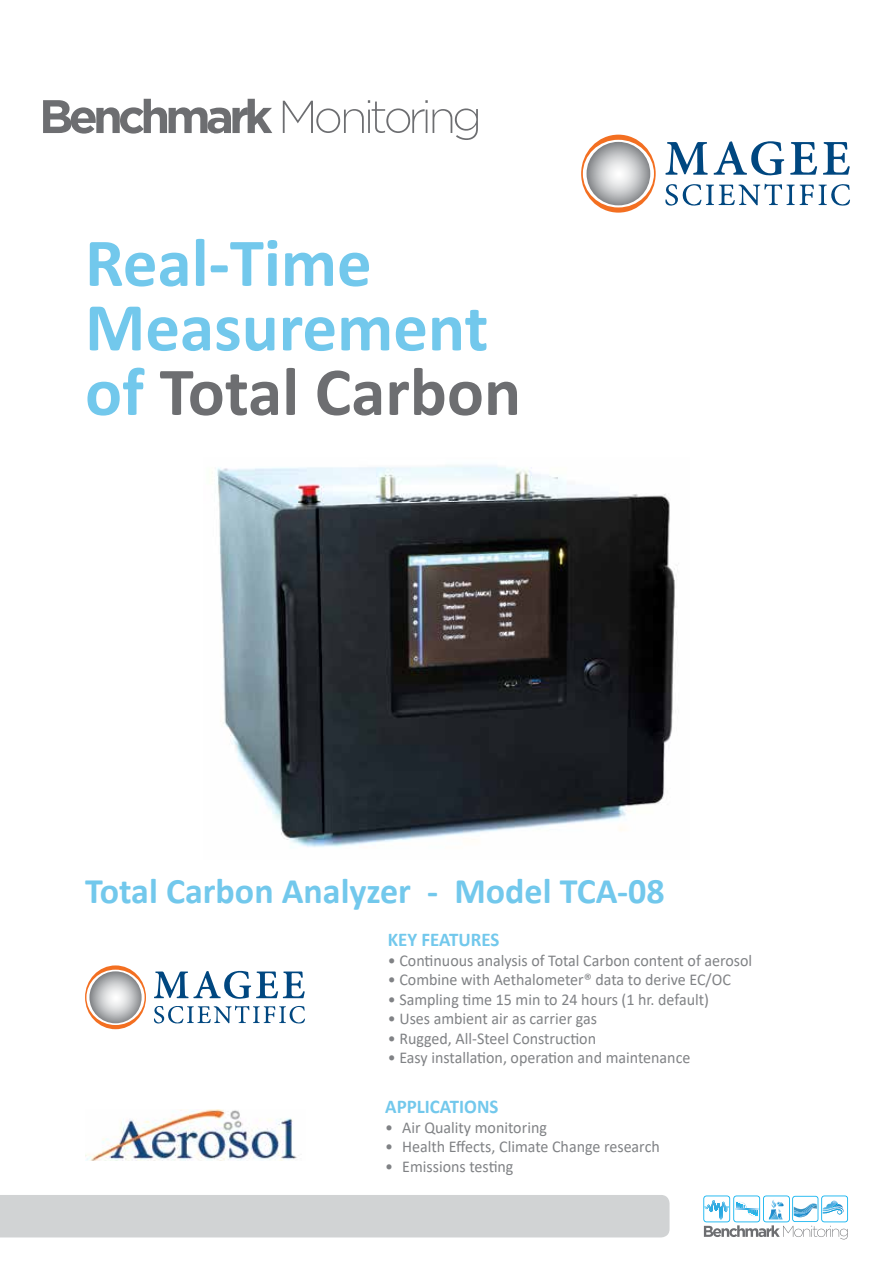
<style>
.page{position:relative;width:893px;height:1263px;background:#fff}
.page>*{position:absolute;margin:0;border:0;box-sizing:border-box;transform-origin:0 0}
.t1{font:700 69px/64.5px "Calibri";color:#72c8ec}
.t2{font:700 36px "Calibri";color:#72c8ec}
.t3{font:700 19.5px "Calibri";color:#72c8ec}
.t4{font:16.5px "Calibri";color:#808285}
.s1{color:#6d6e71}
</style>
<div class="page">
<div style="left:0;top:1195px;width:670px;height:42px;background:#d1d3d4"></div>
<svg style="left:283px;top:100px;width:195px;height:40px"></svg>
<svg style="left:43px;top:99px;width:229px;height:35px"></svg>
<svg style="left:703px;top:1195px;width:145px;height:44px"></svg>
<img style="left:217px;top:465px;width:460px;height:382px">
<svg style="left:790px;top:142px;width:27px;height:33px"></svg>
<svg style="left:823px;top:142px;width:27px;height:33px"></svg>
<svg style="left:665px;top:183px;width:185px;height:23px"></svg>
<svg style="left:665px;top:141px;width:119px;height:35px"></svg>
<svg style="left:581px;top:135px;width:75px;height:78px"></svg>
<svg style="left:586px;top:142px;width:64px;height:63px;background:#b9bbbd"></svg>
<svg style="left:154px;top:1005px;width:151px;height:19px"></svg>
<svg style="left:154px;top:970px;width:151px;height:29px"></svg>
<svg style="left:85px;top:965px;width:61px;height:64px"></svg>
<svg style="left:89px;top:971px;width:53px;height:52px;background:#babcbe"></svg>
<img style="left:85px;top:1109px;width:212px;height:51px">
<h1 class="t1" style="left:85px;top:230px;width:438px">Real-Time<br>Measurement of <span class="s1">Total Carbon</span></h1>
<h2 class="t2" style="left:85px;top:865px;width:581px">Total Carbon Analyzer - Model TCA-08</h2>
<p class="t3" style="left:388px;top:926px;width:113px">KEY FEATURES</p>
<p class="t4" style="left:388px;top:949px;width:366px">• Continuous analysis of Total Carbon content of aerosol</p>
<p class="t4" style="left:388px;top:968px;width:345px">• Combine with Aethalometer® data to derive EC/OC</p>
<p class="t4" style="left:388px;top:988px;width:323px">• Sampling time 15 min to 24 hours (1 hr. default)</p>
<p class="t4" style="left:388px;top:1007px;width:211px">• Uses ambient air as carrier gas</p>
<p class="t4" style="left:388px;top:1027px;width:210px">• Rugged, All-Steel Construction</p>
<p class="t4" style="left:388px;top:1046px;width:304px">• Easy installation, operation and maintenance</p>
<p class="t3" style="left:385px;top:1093px;width:115px">APPLICATIONS</p>
<p class="t4" style="left:385px;top:1116px;width:163px">• Air Quality monitoring</p>
<p class="t4" style="left:385px;top:1135px;width:276px">• Health Effects, Climate Change research</p>
<p class="t4" style="left:385px;top:1155px;width:130px">• Emissions testing</p>
</div>
